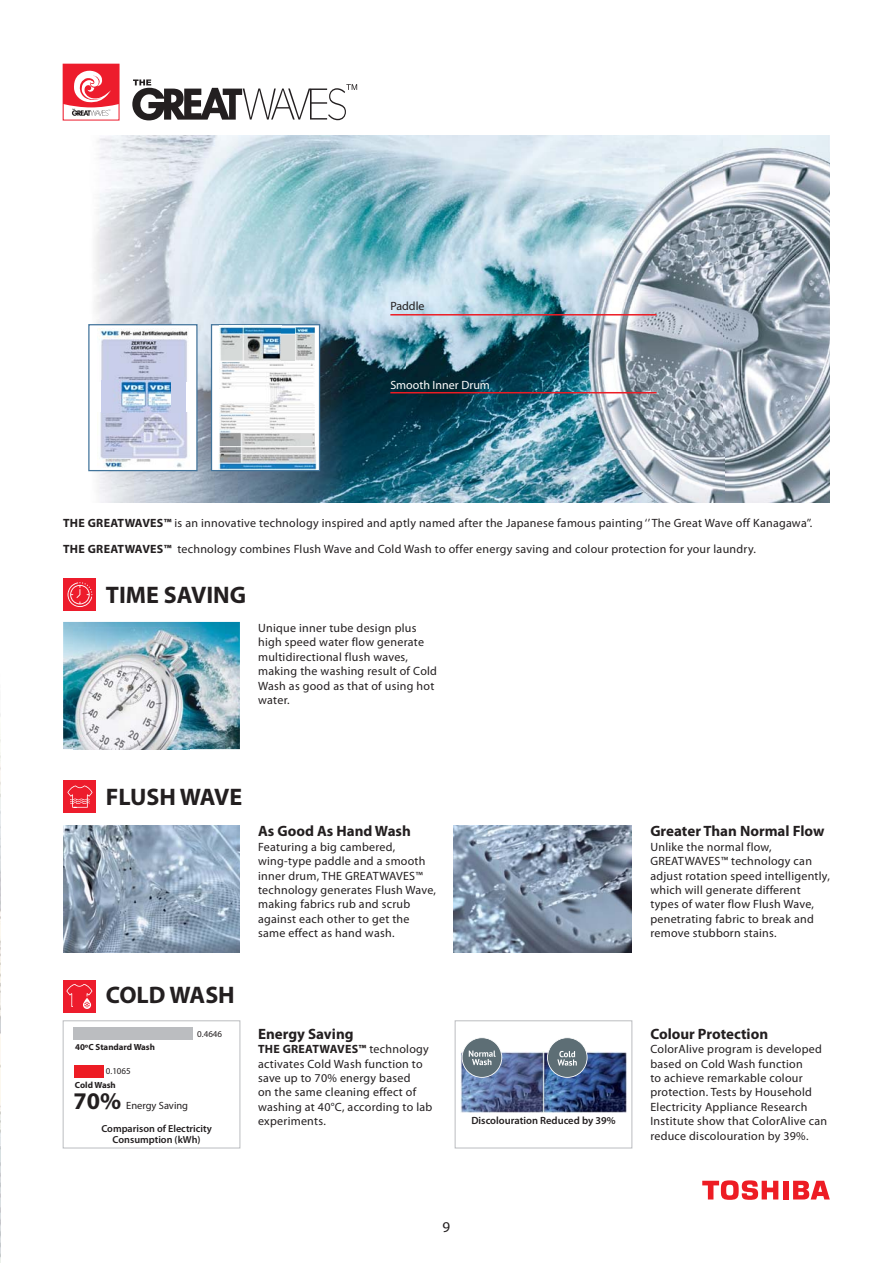
<style>
.page{position:relative;width:893px;height:1263px;background:#fff}
.page>*{position:absolute;margin:0;border:0;box-sizing:border-box;transform-origin:0 0}
.t1{font:700 24px "Myriad Pro";color:#231f20}
.t2{font:700 15px "Myriad Pro";color:#231f20}
.t3{font:15px "Myriad Pro";color:#231f20}
.t4{font:12px/14.4px "Myriad Pro";letter-spacing:.02em;color:#231f20}
.t5{font:12px "Myriad Pro";color:#fff}
.t6{font:600 10.5px "Myriad Pro";color:#231f20}
.t7{font:10.5px "Myriad Pro";color:#231f20}
.t8{font:600 10.2px/11.6px "Myriad Pro";color:#231f20;text-align:center}
.t9{font:700 9px "Myriad Pro";color:#231f20}
.t10{font:9px "Myriad Pro";color:#231f20}
.s1{font-weight:700}
</style>
<div class="page">
<img style="left:0;top:713px;width:1px;height:550px">
<div style="left:783px;top:1181px;width:5px;height:18px;background:#ed1c24"></div>
<svg style="left:793px;top:1181px;width:37px;height:18px"></svg>
<svg style="left:702px;top:1180px;width:76px;height:20px"></svg>
<img style="left:89px;top:136px;width:741px;height:366px">
<svg style="left:132px;top:79px;width:225px;height:41px"></svg>
<div style="left:63px;top:64px;width:56px;height:56px;background:#ed1c2c"></div>
<svg style="left:65px;top:70px;width:52px;height:48px"></svg>
<div style="left:63px;top:64px;width:56px;height:56px;border:1px solid #ed1c2c"></div>
<div style="left:89px;top:325px;width:108px;height:146px;background:#fff"></div>
<div style="left:88px;top:324px;width:110px;height:147px;border:1px solid #42749b"></div>
<img style="left:98px;top:328px;width:90px;height:53px">
<img style="left:100px;top:412px;width:88px;height:55px">
<img style="left:101px;top:381px;width:70px;height:31px">
<div style="left:211px;top:325px;width:109px;height:146px;background:#fff"></div>
<div style="left:211px;top:324px;width:109px;height:147px;border:1px solid #42749b"></div>
<img style="left:219px;top:326px;width:96px;height:121px">
<img style="left:218px;top:447px;width:99px;height:22px">
<img style="left:63px;top:825px;width:177px;height:127px">
<img style="left:63px;top:622px;width:177px;height:127px">
<img style="left:453px;top:825px;width:178px;height:127px">
<div style="left:64px;top:780px;width:32px;height:33px;background:#ed1c2c"></div>
<svg style="left:67px;top:785px;width:26px;height:23px"></svg>
<div style="left:64px;top:578px;width:32px;height:33px;background:#ed1c2c"></div>
<div style="left:63px;top:980px;width:33px;height:33px;background:#ed1c2c"></div>
<svg style="left:66px;top:984px;width:26px;height:23px"></svg>
<div style="left:455px;top:1020px;width:177px;height:128px;border:1px solid #bbbdc0"></div>
<img style="left:461px;top:1051px;width:165px;height:61px">
<svg style="left:547px;top:1037px;width:41px;height:41px"></svg>
<svg style="left:462px;top:1037px;width:40px;height:41px;background:#86949e"></svg>
<hr style="left:390px;top:314px;width:267px;height:1px;background:#ed1c24">
<hr style="left:390px;top:392px;width:267px;height:1px;background:#ed1c24">
<div style="left:63px;top:1020px;width:177px;height:128px;border:1px solid #bbbdc0"></div>
<div style="left:74px;top:1027px;width:119px;height:13px;background:#bbbdc0"></div>
<div style="left:74px;top:1065px;width:29px;height:12px;background:#ed1c24"></div>
<img style="left:73px;top:628px;width:116px;height:121px">
<svg style="left:68px;top:582px;width:24px;height:25px"></svg>
<p class="t4" style="left:390px;top:300px;width:36px">Paddle</p>
<p class="t5" style="left:390px;top:380px;width:101px">Smooth Inner Drum</p>
<p class="t4" style="left:63px;top:517px;width:750px"><span class="s1">THE GREATWAVES™</span> is an innovative technology inspired and aptly named after the Japanese famous painting ‘’ The Great Wave off Kanagawa’’.</p>
<p class="t4" style="left:63px;top:543px;width:694px"><span class="s1">THE GREATWAVES™</span> technology combines Flush Wave and Cold Wash to offer energy saving and colour protection for your laundry.</p>
<h1 class="t1" style="left:106px;top:586px;width:142px">TIME SAVING</h1>
<p class="t4" style="left:258px;top:622px;width:180px">Unique inner tube design plus high speed water flow generate multidirectional flush waves, making the washing result of Cold<br>Wash as good as that of using hot water.</p>
<h1 class="t1" style="left:106px;top:788px;width:138px">FLUSH WAVE</h1>
<p class="t2" style="left:258px;top:826px;width:154px">As Good As Hand Wash</p>
<p class="t4" style="left:258px;top:841px;width:179px">Featuring a big cambered, wing-type paddle and a smooth inner drum, THE GREATWAVES™ technology generates Flush Wave, making fabrics rub and scrub against each other to get the same effect as hand wash.</p>
<h1 class="t1" style="left:106px;top:986px;width:130px">COLD WASH</h1>
<p class="t10" style="left:197px;top:1031px;width:26px">0.4646</p>
<p class="t9" style="left:75px;top:1043px;width:81px">40ºC Standard Wash</p>
<p class="t9" style="left:75px;top:1081px;width:42px">Cold Wash</p>
<p class="t8" style="left:101px;top:1124px;width:112px">Comparison of Electricity<br>Consumption (kWh)</p>
<p class="t10" style="left:106px;top:1068px;width:26px">0.1065</p>
<h1 class="t1" style="left:74px;top:1092px;width:49px">70%</h1>
<p class="t7" style="left:126px;top:1102px;width:64px">Energy Saving</p>
<p class="t2" style="left:258px;top:1028px;width:97px">Energy Saving</p>
<p class="t4" style="left:258px;top:1043px;width:176px"><span class="s1">THE GREATWAVES™</span> technology activates Cold Wash function to save up to 70% energy based<br>on the same cleaning effect of washing at 40°C, according to lab experiments.</p>
<p class="t6" style="left:471px;top:1116px;width:146px">Discolouration Reduced by 39%</p>
<p class="t3" style="left:443px;top:1221px;width:9px">9</p>
<p class="t2" style="left:650px;top:826px;width:175px">Greater Than Normal Flow</p>
<p class="t4" style="left:650px;top:841px;width:181px">Unlike the normal flow,<br>GREATWAVES™ technology can adjust rotation speed intelligently, which will generate different types of water flow Flush Wave, penetrating fabric to break and remove stubborn stains.</p>
<p class="t2" style="left:650px;top:1028px;width:119px">Colour Protection</p>
<p class="t4" style="left:650px;top:1043px;width:178px">ColorAlive program is developed based on Cold Wash function<br>to achieve remarkable colour protection. Tests by Household<br>Electricity Appliance Research<br>Institute show that ColorAlive can reduce discolouration by 39%.</p>
</div>
